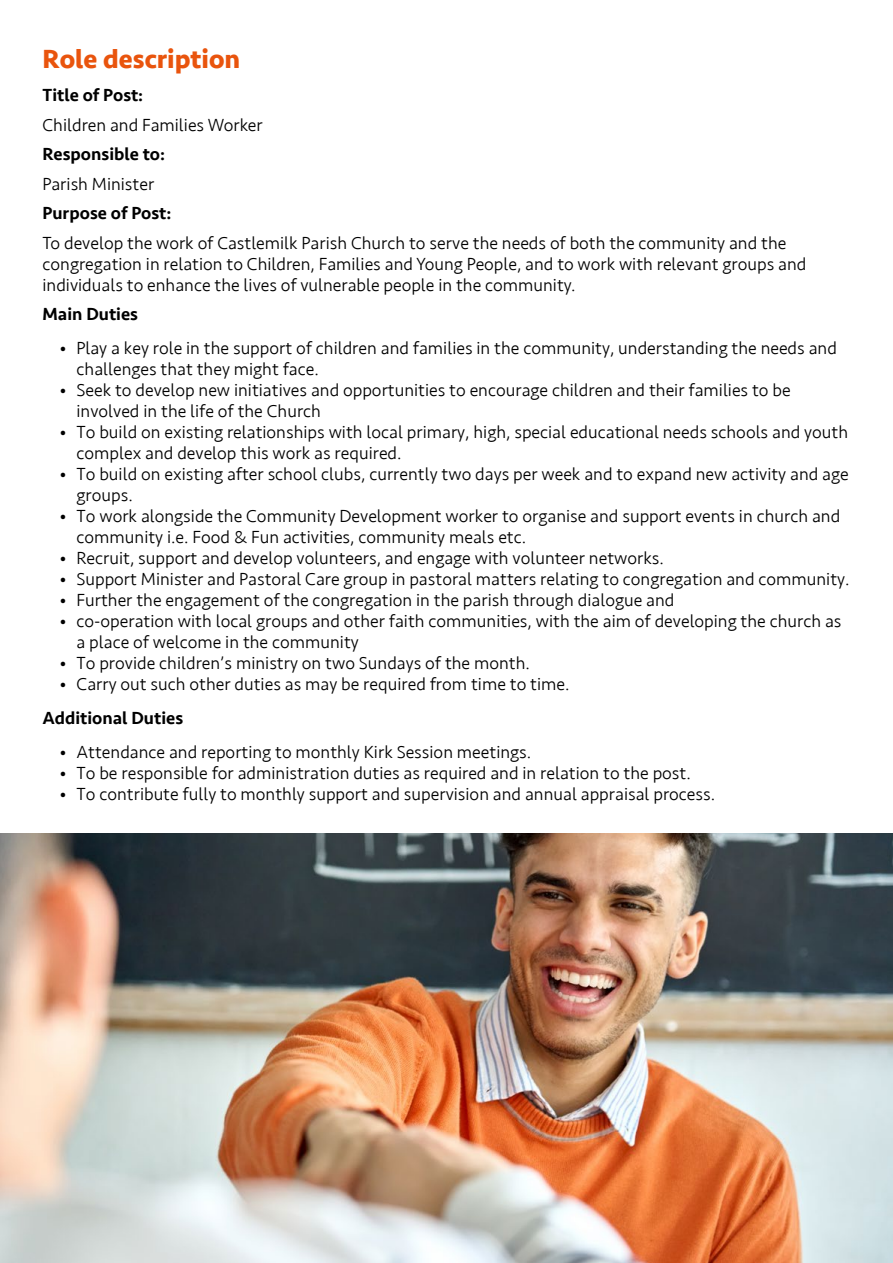
<style>
.page{position:relative;width:893px;height:1263px;background:#fff}
.page>*{position:absolute;margin:0;border:0;box-sizing:border-box;transform-origin:0 0}
.SECTION{font:700 27px "Seravek";color:#e9540d}
.BODY{font:300 18px/21px "Seravek";color:#000}
.SUBHEAD{font:500 18px "Seravek";color:#000}
</style>
<div class="page">
<img style="left:0;top:833px;width:893px;height:430px">
<h3 class="SECTION" style="left:43px;top:37px;width:199px">Role description</h3>
<h4 class="SUBHEAD" style="left:43px;top:84px;width:102px">Title of Post:</h4>
<p class="BODY" style="left:43px;top:115px;width:222px">Children and Families Worker</p>
<h4 class="SUBHEAD" style="left:43px;top:143px;width:124px">Responsible to:</h4>
<p class="BODY" style="left:43px;top:174px;width:113px">Parish Minister</p>
<h4 class="SUBHEAD" style="left:43px;top:202px;width:130px">Purpose of Post:</h4>
<p class="BODY" style="left:43px;top:233px;width:765px">To develop the work of Castlemilk Parish Church to serve the needs of both the community and the congregation in relation to Children, Families and Young People, and to work with relevant groups and individuals to enhance the lives of vulnerable people in the community.</p>
<h4 class="SUBHEAD" style="left:43px;top:303px;width:97px">Main Duties</h4>
<p class="BODY" style="left:77px;top:338px;width:762px;text-indent:-17px">• Play a key role in the support of children and families in the community, understanding the needs and challenges that they might face.</p>
<p class="BODY" style="left:77px;top:380px;width:716px;text-indent:-17px">• Seek to develop new initiatives and opportunities to encourage children and their families to be involved in the life of the Church</p>
<p class="BODY" style="left:77px;top:422px;width:773px;text-indent:-17px">• To build on existing relationships with local primary, high, special educational needs schools and youth complex and develop this work as required.</p>
<p class="BODY" style="left:77px;top:464px;width:774px;text-indent:-17px">• To build on existing after school clubs, currently two days per week and to expand new activity and age groups.</p>
<p class="BODY" style="left:77px;top:506px;width:765px;text-indent:-17px">• To work alongside the Community Development worker to organise and support events in church and community i.e. Food &amp; Fun activities, community meals etc.</p>
<p class="BODY" style="left:60px;top:548px;width:606px">• Recruit, support and develop volunteers, and engage with volunteer networks.</p>
<p class="BODY" style="left:60px;top:569px;width:792px">• Support Minister and Pastoral Care group in pastoral matters relating to congregation and community.</p>
<p class="BODY" style="left:60px;top:590px;width:616px">• Further the engagement of the congregation in the parish through dialogue and</p>
<p class="BODY" style="left:77px;top:611px;width:766px;text-indent:-17px">• co-operation with local groups and other faith communities, with the aim of developing the church as a place of welcome in the community</p>
<p class="BODY" style="left:60px;top:653px;width:472px">• To provide children’s ministry on two Sundays of the month.</p>
<p class="BODY" style="left:60px;top:674px;width:512px">• Carry out such other duties as may be required from time to time.</p>
<h4 class="SUBHEAD" style="left:43px;top:707px;width:142px">Additional Duties</h4>
<p class="BODY" style="left:60px;top:741px;width:473px">• Attendance and reporting to monthly Kirk Session meetings.</p>
<p class="BODY" style="left:60px;top:762px;width:633px">• To be responsible for administration duties as required and in relation to the post.</p>
<p class="BODY" style="left:60px;top:783px;width:657px">• To contribute fully to monthly support and supervision and annual appraisal process.</p>
</div>
